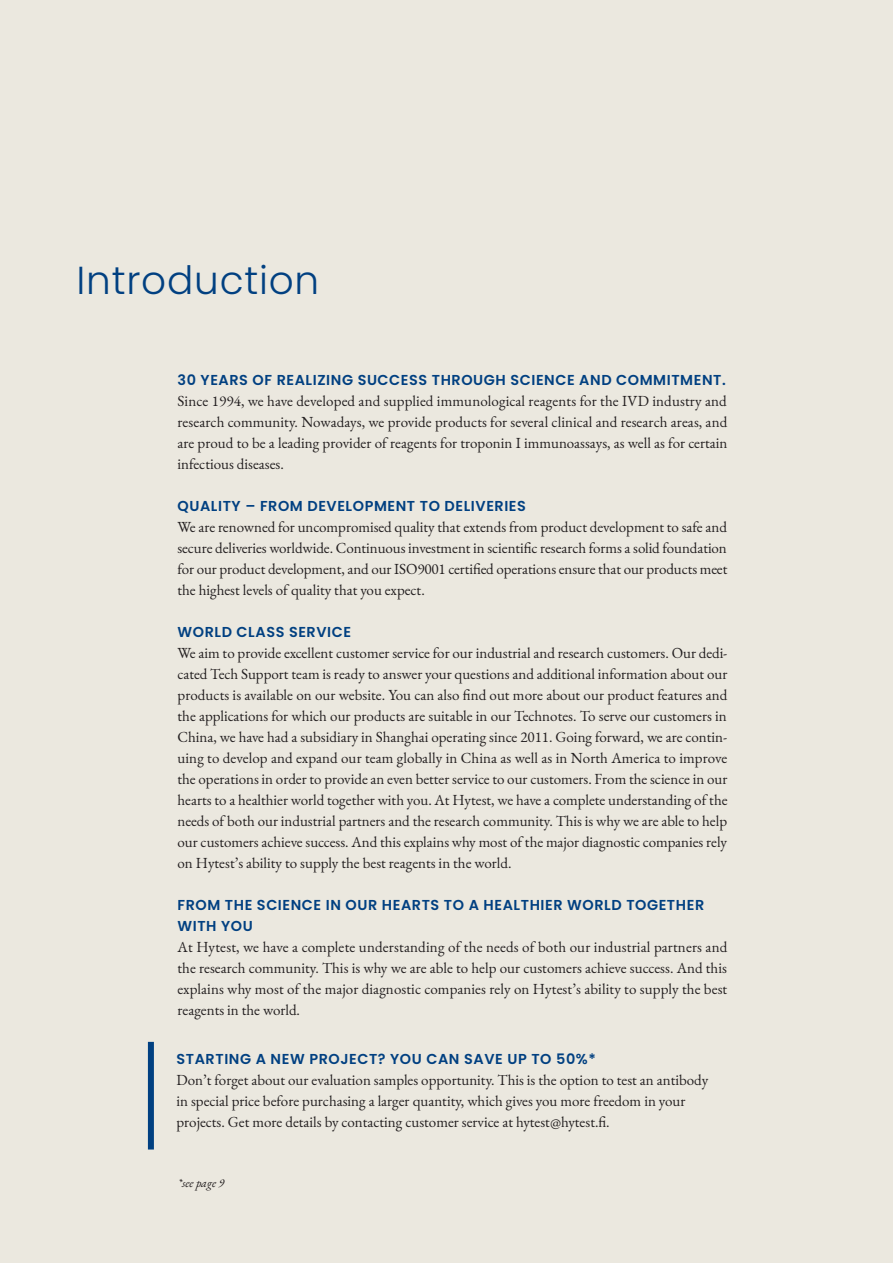
<style>
.page{position:relative;width:893px;height:1263px;background:#fff}
.page>*{position:absolute;margin:0;border:0;box-sizing:border-box;transform-origin:0 0}
.Otsikko_2{font:300 39px "Poppins";letter-spacing:.02em;color:#014081}
.Leipäteksti{font:15px/21px "EB Garamond";color:#231f20;text-align:justify}
.Väliotsikko{font:600 14.4px/21px "Poppins";letter-spacing:.04em;color:#014081}
.Kuvateksti{font:italic 12px "EB Garamond";color:#231f20}
</style>
<div class="page">
<div style="left:0;top:0;width:892px;height:1263px;background:#ebe8df"></div>
<div style="left:148px;top:1042px;width:6px;height:107px;background:#014081"></div>
<p class="Otsikko_2" style="left:77px;top:258px;width:244px">Introduction</p>
<p class="Väliotsikko" style="left:178px;top:370px;width:550px">30 YEARS OF REALIZING SUCCESS THROUGH SCIENCE AND COMMITMENT.</p>
<p class="Leipäteksti" style="left:178px;top:391px;width:551px">Since 1994, we have developed and supplied immunological reagents for the IVD industry and research community. Nowadays, we provide products for several clinical and research areas, and are proud to be a leading provider of reagents for troponin I immunoassays, as well as for certain infectious diseases.</p>
<p class="Väliotsikko" style="left:178px;top:496px;width:350px">QUALITY – FROM DEVELOPMENT TO DELIVERIES</p>
<p class="Leipäteksti" style="left:178px;top:517px;width:551px">We are renowned for uncompromised quality that extends from product development to safe and</p>
<p class="Leipäteksti" style="left:178px;top:538px;width:551px">secure deliveries worldwide. Continuous investment in scientific research forms a solid foundation for our product development, and our ISO9001 certified operations ensure that our products meet the highest levels of quality that you expect.</p>
<p class="Väliotsikko" style="left:178px;top:622px;width:175px">WORLD CLASS SERVICE</p>
<p class="Leipäteksti" style="left:178px;top:643px;width:551px">We aim to provide excellent customer service for our industrial and research customers. Our dedi&shy;cated Tech Support team is ready to answer your questions and additional information about our products is available on our website. You can also find out more about our product features and the applications for which our products are suitable in our Technotes. To serve our customers in China, we have had a subsidiary in Shanghai operating since 2011. Going forward, we are contin&shy;uing to develop and expand our team globally in China as well as in North America to improve the operations in order to provide an even better service to our customers. From the science in our hearts to a healthier world together with you. At Hytest, we have a complete understanding of the needs of both our industrial partners and the research community. This is why we are able to help our customers achieve success. And this explains why most of the major diagnostic companies rely on Hytest’s ability to supply the best reagents in the world.</p>
<p class="Väliotsikko" style="left:178px;top:895px;width:528px">FROM THE SCIENCE IN OUR HEARTS TO A HEALTHIER WORLD TOGETHER<br>WITH YOU</p>
<p class="Leipäteksti" style="left:178px;top:937px;width:551px">At Hytest, we have a complete understanding of the needs of both our industrial partners and the research community. This is why we are able to help our customers achieve success. And this explains why most of the major diagnostic companies rely on Hytest’s ability to supply the best reagents in the world.</p>
<p class="Väliotsikko" style="left:177px;top:1049px;width:421px">STARTING A NEW PROJECT? YOU CAN SAVE UP TO 50%*</p>
<p class="Leipäteksti" style="left:177px;top:1070px;width:533px">Don’t forget about our evaluation samples opportunity. This is the option to test an antibody</p>
<p class="Leipäteksti" style="left:177px;top:1091px;width:510px">in special price before purchasing a larger quantity, which gives you more freedom in your</p>
<p class="Leipäteksti" style="left:177px;top:1112px;width:435px">projects. Get more details by contacting customer service at hytest@hytest.fi.</p>
<p class="Kuvateksti" style="left:178px;top:1175px;width:48px">*see page 9</p>
</div>
